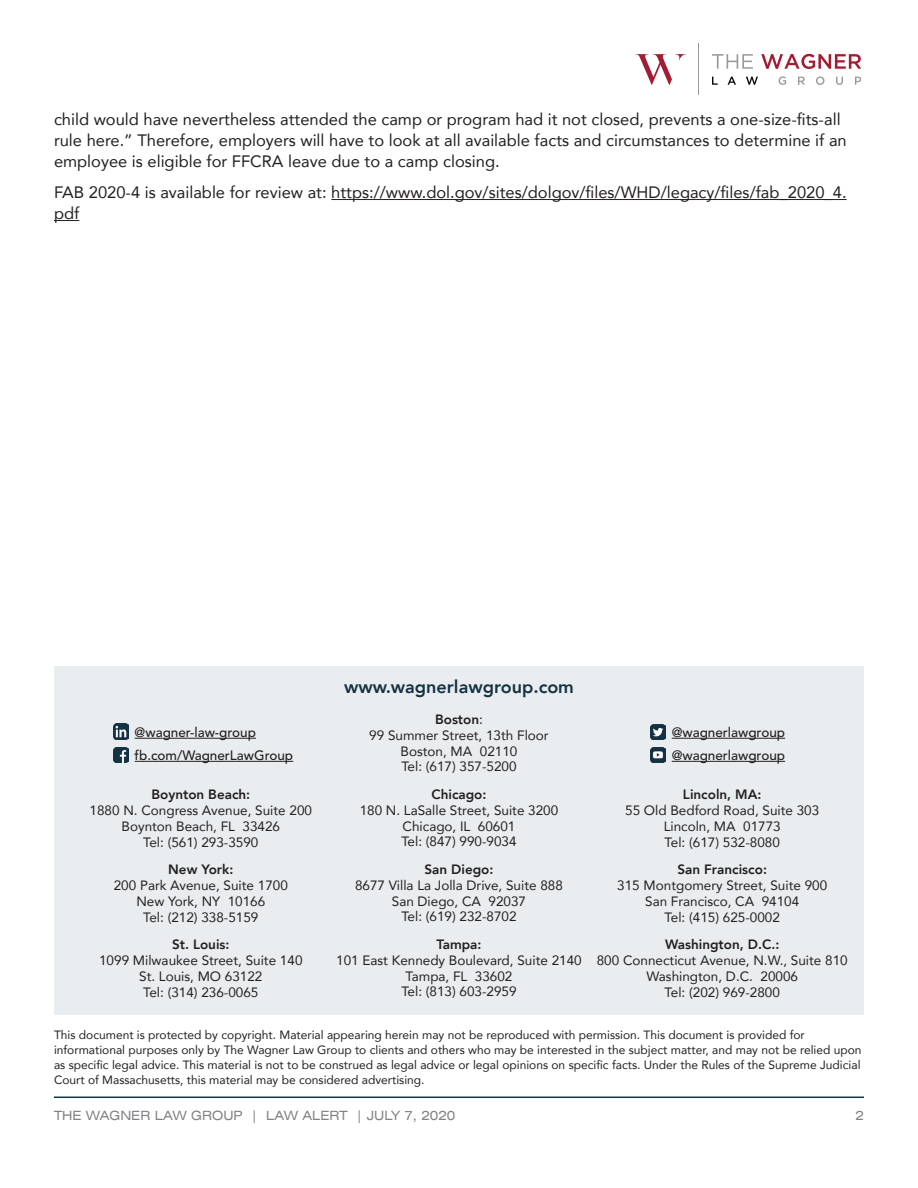
<style>
.page{position:relative;width:918px;height:1188px;background:#fff}
.page>*{position:absolute;margin:0;border:0;box-sizing:border-box;transform-origin:0 0}
.subhead{font:800 18px "Avenir";color:#153245}
.body_copy{font:16.5px/21px "Avenir";color:#231f20}
.body_copy-2{font:13.5px "Avenir";color:#231f20}
.body_copy-3{font:800 13.5px "Avenir";color:#231f20}
.body_copy-4{font:500 13.5px "Avenir";color:#231f20}
.t1{font:expanded 12.75px "Swiss 721 BT";color:#808285}
.bullets{font:12px/15px "Avenir";color:#231f20}
.s1{font-weight:400}
</style>
<div class="page">
<hr style="left:54px;top:1097px;width:810px;height:1px;background:#153245">
<svg style="left:761px;top:54px;width:100px;height:15px"></svg>
<svg style="left:712px;top:54px;width:41px;height:15px"></svg>
<svg style="left:712px;top:77px;width:46px;height:8px"></svg>
<svg style="left:779px;top:76px;width:82px;height:9px"></svg>
<hr style="left:698px;top:44px;width:1px;height:51px;background:#999">
<svg style="left:635px;top:54px;width:51px;height:31px"></svg>
<hr style="left:331px;top:199px;width:516px;height:1px;background:#231f20">
<svg style="left:54px;top:220px;width:25px;height:1px"></svg>
<div style="left:54px;top:666px;width:810px;height:349px;background:#e9edf0"></div>
<img style="left:113px;top:724px;width:16px;height:16px">
<hr style="left:135px;top:738px;width:121px;height:1px;background:#231f20">
<img style="left:113px;top:747px;width:16px;height:16px">
<hr style="left:135px;top:761px;width:158px;height:1px;background:#231f20">
<img style="left:650px;top:724px;width:16px;height:16px">
<hr style="left:672px;top:738px;width:113px;height:1px;background:#231f20">
<img style="left:650px;top:747px;width:16px;height:16px">
<hr style="left:672px;top:761px;width:113px;height:1px;background:#231f20">
<p class="body_copy" style="left:54px;top:108px;width:794px">child would have nevertheless attended the camp or program had it not closed, prevents a one-size-fits-all rule here.” Therefore, employers will have to look at all available facts and circumstances to determine if an employee is eligible for FFCRA leave due to a camp closing.</p>
<p class="body_copy" style="left:54px;top:182px;width:794px">FAB 2020-4 is available for review at: https://www.dol.gov/sites/dolgov/files/WHD/legacy/files/fab_2020_4. pdf</p>
<p class="body_copy-4" style="left:135px;top:724px;width:123px">@wagner-law-group</p>
<p class="body_copy-4" style="left:135px;top:748px;width:160px">fb.com/WagnerLawGroup</p>
<p class="body_copy-3" style="left:151px;top:784px;width:100px">Boynton Beach:</p>
<p class="body_copy-2" style="left:90px;top:799px;width:224px">1880 N. Congress Avenue, Suite 200</p>
<p class="body_copy-2" style="left:122px;top:815px;width:160px">Boynton Beach, FL 33426</p>
<p class="body_copy-2" style="left:143px;top:831px;width:117px">Tel: (561) 293-3590</p>
<p class="body_copy-3" style="left:168px;top:859px;width:67px">New York:</p>
<p class="body_copy-2" style="left:114px;top:874px;width:176px">200 Park Avenue, Suite 1700</p>
<p class="body_copy-2" style="left:136px;top:890px;width:130px">New York, NY 10166</p>
<p class="body_copy-2" style="left:143px;top:906px;width:117px">Tel: (212) 338-5159</p>
<p class="body_copy-3" style="left:172px;top:934px;width:59px">St. Louis:</p>
<p class="body_copy-2" style="left:99px;top:949px;width:205px">1099 Milwaukee Street, Suite 140</p>
<p class="body_copy-2" style="left:139px;top:965px;width:125px">St. Louis, MO 63122</p>
<p class="body_copy-2" style="left:143px;top:981px;width:117px">Tel: (314) 236-0065</p>
<p class="subhead" style="left:344px;top:672px;width:231px">www.wagnerlawgroup.com</p>
<p class="body_copy-3" style="left:435px;top:709px;width:49px">Boston<span class="s1">:</span></p>
<p class="body_copy-2" style="left:369px;top:724px;width:181px">99 Summer Street, 13th Floor</p>
<p class="body_copy-2" style="left:401px;top:740px;width:118px">Boston, MA 02110</p>
<p class="body_copy-2" style="left:401px;top:756px;width:117px">Tel: (617) 357-5200</p>
<p class="body_copy-3" style="left:432px;top:784px;width:56px">Chicago:</p>
<p class="body_copy-2" style="left:360px;top:799px;width:200px">180 N. LaSalle Street, Suite 3200</p>
<p class="body_copy-2" style="left:403px;top:815px;width:114px">Chicago, IL 60601</p>
<p class="body_copy-2" style="left:401px;top:831px;width:117px">Tel: (847) 990-9034</p>
<p class="body_copy-3" style="left:425px;top:859px;width:70px">San Diego:</p>
<p class="body_copy-2" style="left:355px;top:874px;width:209px">8677 Villa La Jolla Drive, Suite 888</p>
<p class="body_copy-2" style="left:392px;top:890px;width:136px">San Diego, CA 92037</p>
<p class="body_copy-2" style="left:401px;top:906px;width:117px">Tel: (619) 232-8702</p>
<p class="body_copy-3" style="left:436px;top:934px;width:47px">Tampa:</p>
<p class="body_copy-2" style="left:336px;top:949px;width:247px">101 East Kennedy Boulevard, Suite 2140</p>
<p class="body_copy-2" style="left:406px;top:965px;width:108px">Tampa, FL 33602</p>
<p class="body_copy-2" style="left:401px;top:981px;width:117px">Tel: (813) 603-2959</p>
<p class="body_copy-4" style="left:672px;top:724px;width:115px">@wagnerlawgroup</p>
<p class="body_copy-4" style="left:672px;top:748px;width:115px">@wagnerlawgroup</p>
<p class="body_copy-3" style="left:683px;top:784px;width:80px">Lincoln, MA:</p>
<p class="body_copy-2" style="left:625px;top:799px;width:196px">55 Old Bedford Road, Suite 303</p>
<p class="body_copy-2" style="left:664px;top:815px;width:119px">Lincoln, MA 01773</p>
<p class="body_copy-2" style="left:665px;top:831px;width:117px">Tel: (617) 532-8080</p>
<p class="body_copy-3" style="left:678px;top:859px;width:91px">San Francisco:</p>
<p class="body_copy-2" style="left:617px;top:874px;width:211px">315 Montgomery Street, Suite 900</p>
<p class="body_copy-2" style="left:645px;top:890px;width:156px">San Francisco, CA 94104</p>
<p class="body_copy-2" style="left:665px;top:906px;width:117px">Tel: (415) 625-0002</p>
<p class="body_copy-3" style="left:665px;top:934px;width:116px">Washington, D.C.:</p>
<p class="body_copy-2" style="left:597px;top:949px;width:252px">800 Connecticut Avenue, N.W., Suite 810</p>
<p class="body_copy-2" style="left:646px;top:965px;width:153px">Washington, D.C. 20006</p>
<p class="body_copy-2" style="left:665px;top:981px;width:117px">Tel: (202) 969-2800</p>
<p class="bullets" style="left:54px;top:1027px;width:809px">This document is protected by copyright. Material appearing herein may not be reproduced with permission. This document is provided for informational purposes only by The Wagner Law Group to clients and others who may be interested in the subject matter, and may not be relied upon as specific legal advice. This material is not to be construed as legal advice or legal opinions on specific facts. Under the Rules of the Supreme Judicial Court of Massachusetts, this material may be considered advertising.</p>
<p class="t1" style="left:54px;top:1108px;width:403px">THE WAGNER LAW GROUP | LAW ALERT | JULY 7, 2020</p>
<p class="t1" style="left:855px;top:1108px;width:10px">2</p>
</div>
